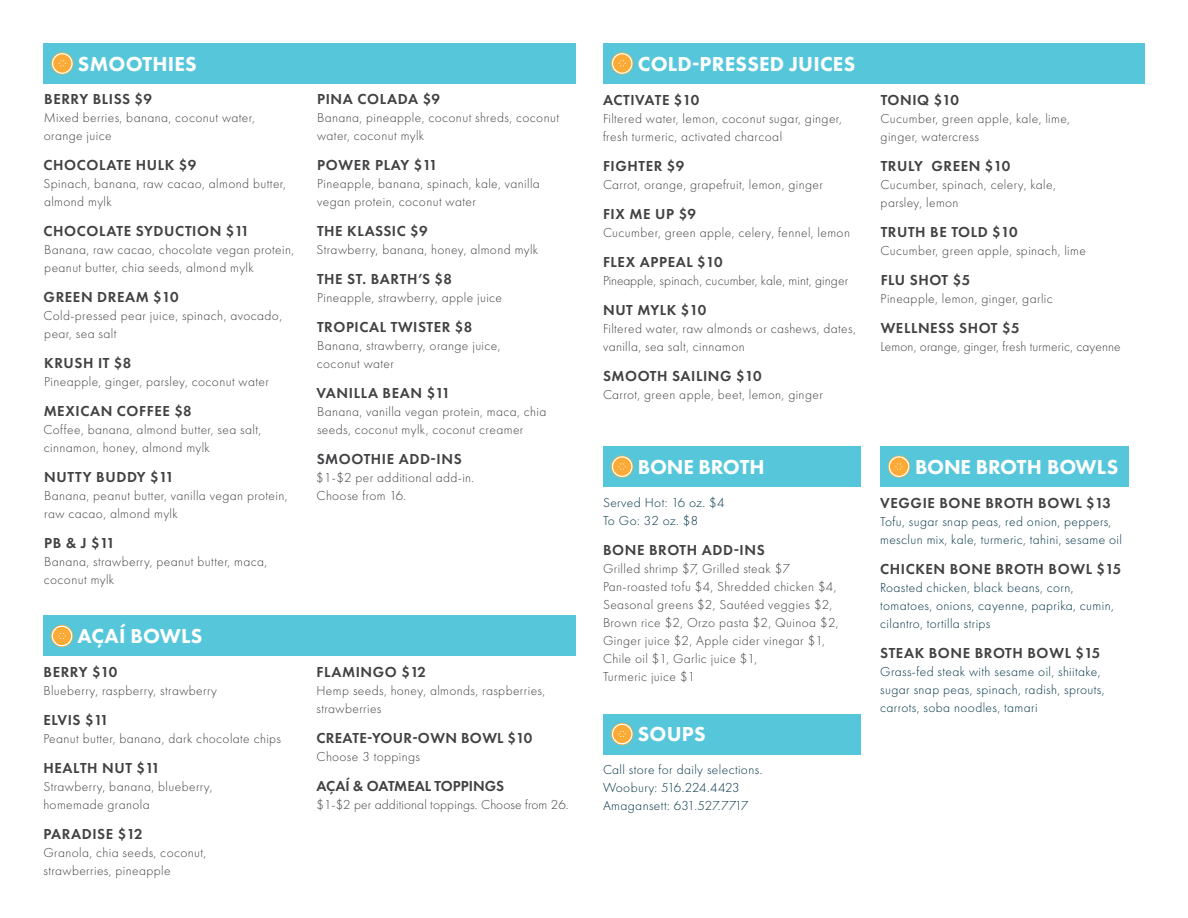
<style>
.page{position:relative;width:1188px;height:918px;background:#fff}
.page>*{position:absolute;margin:0;border:0;box-sizing:border-box;transform-origin:0 0}
.t1{font:800 21px "Futura PT";letter-spacing:.01em;color:#fff}
.t2{font:800 21px "Futura PT";letter-spacing:-.01em;color:#fff}
.t3{font:600 15px "Futura PT";letter-spacing:.04em;color:#414042}
.t4{font:600 15px "Futura PT";letter-spacing:.02em;color:#414042}
.t5{font:600 15px "Futura PT";color:#414042}
.t6{font:300 13.5px/18px "Futura PT";letter-spacing:.03em;color:#414042}
.t7{font:300 13.5px/18px "Futura PT";letter-spacing:.03em;color:#003347}
.t8{font:300 13.5px "Futura PT";letter-spacing:.01em;color:#414042}
</style>
<div class="page">
<div style="left:43px;top:616px;width:533px;height:40px;background:#56c7da"></div>
<svg style="left:51px;top:625px;width:22px;height:22px"></svg>
<svg style="left:52px;top:626px;width:20px;height:20px"></svg>
<div style="left:43px;top:43px;width:533px;height:41px;background:#56c7da"></div>
<svg style="left:51px;top:52px;width:22px;height:22px"></svg>
<svg style="left:52px;top:53px;width:21px;height:21px"></svg>
<div style="left:603px;top:43px;width:542px;height:41px;background:#56c7da"></div>
<svg style="left:611px;top:52px;width:22px;height:22px"></svg>
<svg style="left:612px;top:53px;width:20px;height:21px"></svg>
<div style="left:603px;top:446px;width:257px;height:41px;background:#56c7da"></div>
<svg style="left:611px;top:456px;width:22px;height:22px"></svg>
<svg style="left:612px;top:456px;width:20px;height:21px"></svg>
<div style="left:603px;top:714px;width:257px;height:40px;background:#56c7da"></div>
<svg style="left:611px;top:723px;width:22px;height:22px"></svg>
<svg style="left:612px;top:724px;width:20px;height:20px"></svg>
<div style="left:880px;top:446px;width:249px;height:41px;background:#56c7da"></div>
<svg style="left:888px;top:456px;width:22px;height:22px"></svg>
<svg style="left:889px;top:456px;width:20px;height:21px"></svg>
<h1 class="t1" style="left:78px;top:50px;width:120px">SMOOTHIES</h1>
<p class="t3" style="left:44px;top:90px;width:109px">BERRY BLISS $9</p>
<p class="t6" style="left:44px;top:109px;width:213px">Mixed berries, banana, coconut water, orange juice</p>
<p class="t3" style="left:44px;top:156px;width:154px">CHOCOLATE HULK $9</p>
<p class="t6" style="left:44px;top:175px;width:244px">Spinach, banana, raw cacao, almond butter, almond mylk</p>
<p class="t3" style="left:44px;top:222px;width:207px">CHOCOLATE SYDUCTION $11</p>
<p class="t6" style="left:44px;top:241px;width:252px">Banana, raw cacao, chocolate vegan protein, peanut butter, chia seeds, almond mylk</p>
<p class="t3" style="left:44px;top:288px;width:137px">GREEN DREAM $10</p>
<p class="t6" style="left:44px;top:307px;width:240px">Cold-pressed pear juice, spinach, avocado, pear, sea salt</p>
<p class="t3" style="left:44px;top:354px;width:89px">KRUSH IT $8</p>
<p class="t6" style="left:44px;top:373px;width:226px">Pineapple, ginger, parsley, coconut water</p>
<p class="t3" style="left:44px;top:402px;width:150px">MEXICAN COFFEE $8</p>
<p class="t6" style="left:44px;top:421px;width:219px">Coffee, banana, almond butter, sea salt, cinnamon, honey, almond mylk</p>
<p class="t3" style="left:44px;top:468px;width:131px">NUTTY BUDDY $11</p>
<p class="t6" style="left:44px;top:487px;width:245px">Banana, peanut butter, vanilla vegan protein, raw cacao, almond mylk</p>
<p class="t3" style="left:44px;top:534px;width:72px">PB &amp; J $11</p>
<p class="t6" style="left:44px;top:553px;width:225px">Banana, strawberry, peanut butter, maca, coconut mylk</p>
<h1 class="t1" style="left:78px;top:623px;width:126px">AÇAÍ BOWLS</h1>
<p class="t3" style="left:44px;top:663px;width:75px">BERRY $10</p>
<p class="t6" style="left:43px;top:682px;width:175px">Blueberry, raspberry, strawberry</p>
<p class="t3" style="left:44px;top:711px;width:67px">ELVIS $11</p>
<p class="t6" style="left:43px;top:730px;width:239px">Peanut butter, banana, dark chocolate chips</p>
<p class="t3" style="left:44px;top:759px;width:118px">HEALTH NUT $11</p>
<p class="t6" style="left:43px;top:778px;width:171px">Strawberry, banana, blueberry, homemade granola</p>
<p class="t3" style="left:44px;top:825px;width:101px">PARADISE $12</p>
<p class="t6" style="left:43px;top:844px;width:164px">Granola, chia seeds, coconut, strawberries, pineapple</p>
<p class="t3" style="left:317px;top:90px;width:124px">PINA COLADA $9</p>
<p class="t6" style="left:317px;top:109px;width:243px">Banana, pineapple, coconut shreds, coconut water, coconut mylk</p>
<p class="t3" style="left:317px;top:156px;width:122px">POWER PLAY $11</p>
<p class="t6" style="left:317px;top:175px;width:224px">Pineapple, banana, spinach, kale, vanilla vegan protein, coconut water</p>
<p class="t3" style="left:317px;top:222px;width:112px">THE KLASSIC $9</p>
<p class="t6" style="left:317px;top:241px;width:223px">Strawberry, banana, honey, almond mylk</p>
<p class="t3" style="left:317px;top:270px;width:136px">THE ST. BARTH’S $8</p>
<p class="t6" style="left:317px;top:289px;width:187px">Pineapple, strawberry, apple juice</p>
<p class="t3" style="left:317px;top:318px;width:157px">TROPICAL TWISTER $8</p>
<p class="t6" style="left:317px;top:337px;width:185px">Banana, strawberry, orange juice, coconut water</p>
<p class="t3" style="left:317px;top:384px;width:135px">VANILLA BEAN $11</p>
<p class="t6" style="left:317px;top:403px;width:231px">Banana, vanilla vegan protein, maca, chia seeds, coconut mylk, coconut creamer</p>
<p class="t3" style="left:317px;top:450px;width:146px">SMOOTHIE ADD-INS</p>
<p class="t6" style="left:316px;top:469px;width:160px">$1-$2 per additional add-in.<br>Choose from 16.</p>
<p class="t3" style="left:317px;top:663px;width:111px">FLAMINGO $12</p>
<p class="t6" style="left:316px;top:682px;width:230px">Hemp seeds, honey, almonds, raspberries, strawberries</p>
<p class="t4" style="left:317px;top:729px;width:217px">CREATE-YOUR-OWN BOWL $10</p>
<p class="t6" style="left:316px;top:748px;width:105px">Choose 3 toppings</p>
<p class="t5" style="left:317px;top:777px;width:189px">AÇAÍ &amp; OATMEAL TOPPINGS</p>
<p class="t8" style="left:316px;top:797px;width:254px">$1-$2 per additional toppings. Choose from 26.</p>
<h1 class="t1" style="left:638px;top:50px;width:219px">COLD-PRESSED JUICES</h1>
<p class="t3" style="left:603px;top:90px;width:98px">ACTIVATE $10</p>
<p class="t6" style="left:603px;top:109px;width:240px">Filtered water, lemon, coconut sugar, ginger, fresh turmeric, activated charcoal</p>
<p class="t3" style="left:603px;top:156px;width:83px">FIGHTER $9</p>
<p class="t6" style="left:603px;top:175px;width:221px">Carrot, orange, grapefruit, lemon, ginger</p>
<p class="t3" style="left:603px;top:204px;width:95px">FIX ME UP $9</p>
<p class="t6" style="left:603px;top:223px;width:249px">Cucumber, green apple, celery, fennel, lemon</p>
<p class="t3" style="left:603px;top:252px;width:121px">FLEX APPEAL $10</p>
<p class="t8" style="left:603px;top:273px;width:247px">Pineapple, spinach, cucumber, kale, mint, ginger</p>
<p class="t3" style="left:603px;top:300px;width:105px">NUT MYLK $10</p>
<p class="t6" style="left:603px;top:319px;width:254px">Filtered water, raw almonds or cashews, dates, vanilla, sea salt, cinnamon</p>
<p class="t3" style="left:603px;top:366px;width:160px">SMOOTH SAILING $10</p>
<p class="t6" style="left:603px;top:385px;width:221px">Carrot, green apple, beet, lemon, ginger</p>
<h1 class="t2" style="left:638px;top:454px;width:128px">BONE BROTH</h1>
<p class="t7" style="left:603px;top:494px;width:123px">Served Hot: 16 oz. $4<br>To Go: 32 oz. $8</p>
<p class="t3" style="left:603px;top:541px;width:163px">BONE BROTH ADD-INS</p>
<p class="t6" style="left:603px;top:560px;width:237px">Grilled shrimp $7, Grilled steak $7<br>Pan-roasted tofu $4, Shredded chicken $4, Seasonal greens $2, Sautéed veggies $2, Brown rice $2, Orzo pasta $2, Quinoa $2, Ginger juice $2, Apple cider vinegar $1, Chile oil $1, Garlic juice $1,<br>Turmeric juice $1</p>
<h1 class="t1" style="left:638px;top:721px;width:69px">SOUPS</h1>
<p class="t7" style="left:603px;top:761px;width:161px">Call store for daily selections.<br>Woobury: 516.224.4423<br>Amagansett: 631.527.7717</p>
<p class="t3" style="left:881px;top:90px;width:80px">TONIQ $10</p>
<p class="t6" style="left:881px;top:109px;width:191px">Cucumber, green apple, kale, lime, ginger, watercress</p>
<p class="t3" style="left:881px;top:156px;width:131px">TRULY GREEN $10</p>
<p class="t6" style="left:881px;top:175px;width:177px">Cucumber, spinach, celery, kale, parsley, lemon</p>
<p class="t3" style="left:881px;top:222px;width:138px">TRUTH BE TOLD $10</p>
<p class="t6" style="left:881px;top:241px;width:207px">Cucumber, green apple, spinach, lime</p>
<p class="t3" style="left:881px;top:270px;width:91px">FLU SHOT $5</p>
<p class="t6" style="left:881px;top:289px;width:174px">Pineapple, lemon, ginger, garlic</p>
<p class="t3" style="left:881px;top:318px;width:140px">WELLNESS SHOT $5</p>
<p class="t8" style="left:881px;top:339px;width:242px">Lemon, orange, ginger, fresh turmeric, cayenne</p>
<h1 class="t2" style="left:915px;top:454px;width:205px">BONE BROTH BOWLS</h1>
<p class="t3" style="left:880px;top:494px;width:232px">VEGGIE BONE BROTH BOWL $13</p>
<p class="t7" style="left:880px;top:513px;width:243px">Tofu, sugar snap peas, red onion, peppers, mesclun mix, kale, turmeric, tahini, sesame oil</p>
<p class="t3" style="left:880px;top:560px;width:243px">CHICKEN BONE BROTH BOWL $15</p>
<p class="t7" style="left:880px;top:579px;width:235px">Roasted chicken, black beans, corn, tomatoes, onions, cayenne, paprika, cumin, cilantro, tortilla strips</p>
<p class="t3" style="left:880px;top:644px;width:222px">STEAK BONE BROTH BOWL $15</p>
<p class="t7" style="left:880px;top:663px;width:226px">Grass-fed steak with sesame oil, shiitake, sugar snap peas, spinach, radish, sprouts, carrots, soba noodles, tamari</p>
</div>
